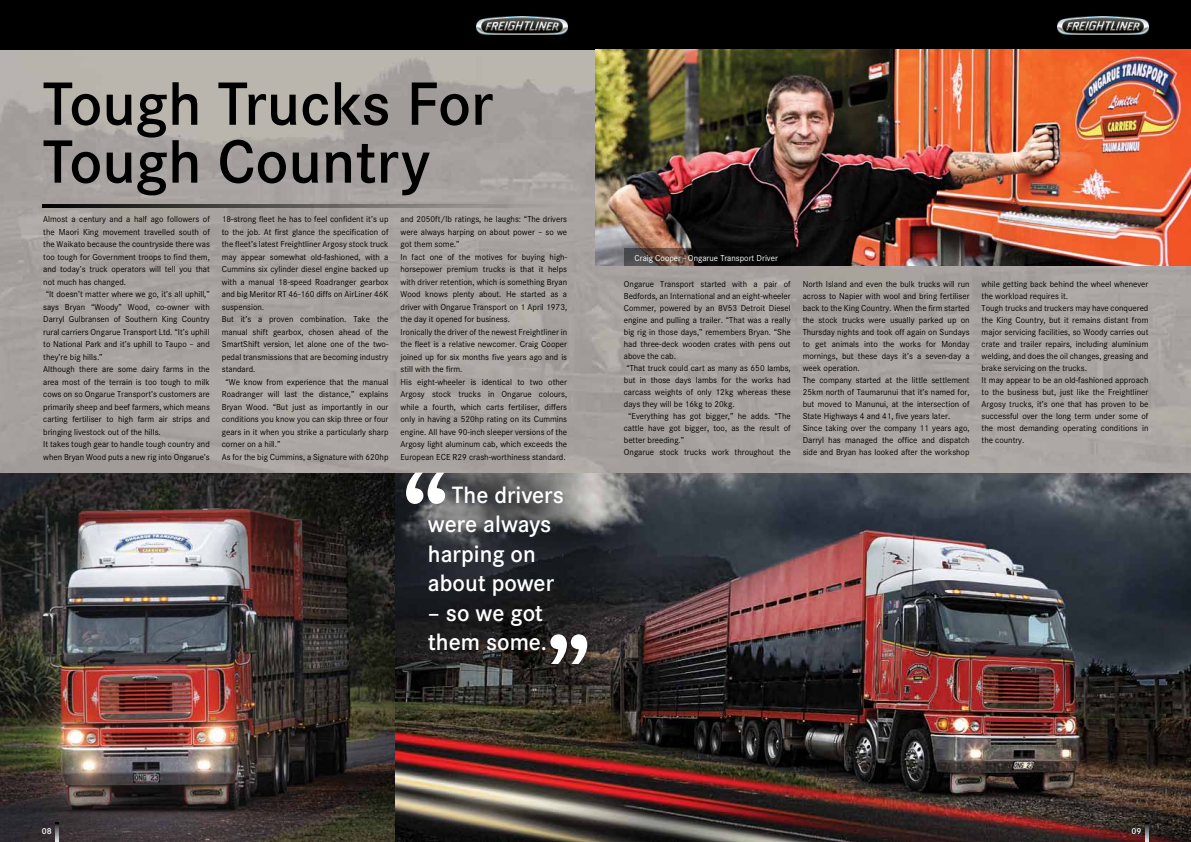
<style>
.page{position:relative;width:1191px;height:842px;background:#fff}
.page>*{position:absolute;margin:0;border:0;box-sizing:border-box;transform-origin:0 0}
.t1{font:600 63.3px/57.9px "Corporate S";color:#000}
.t2{font:600 24.5px/29.4px "Corporate S";color:#fff}
.t3{font:9px/12.5px "Corporate S";color:#000}
.t4{font:9px "Corporate S";color:#fff}
.t5{font:600 9px "Corporate S";color:#fff}
</style>
<div class="page">
<img style="left:0;top:50px;width:1191px;height:423px">
<img style="left:394px;top:473px;width:797px;height:369px">
<svg style="left:1145px;top:822px;width:3px;height:20px"></svg>
<div style="left:0;top:0;width:1191px;height:50px;background:#000"></div>
<img style="left:1058px;top:17px;width:90px;height:18px">
<img style="left:476px;top:17px;width:91px;height:18px">
<img style="left:595px;top:50px;width:596px;height:216px">
<img style="left:0;top:473px;width:394px;height:369px">
<svg style="left:43px;top:204px;width:524px;height:4px;background:#5c5a58"></svg>
<svg style="left:406px;top:473px;width:39px;height:31px"></svg>
<svg style="left:550px;top:634px;width:37px;height:30px"></svg>
<svg style="left:624px;top:248px;width:166px;height:18px;background:#2a2320"></svg>
<svg style="left:56px;top:822px;width:3px;height:20px"></svg>
<h1 class="t1" style="left:43px;top:75px;width:452px">Tough Trucks For<br>Tough Country</h1>
<p class="t3" style="left:43px;top:213px;width:168px">Almost a century and a half ago followers of the Maori King movement travelled south of the Waikato because the countryside there was too tough for Government troops to find them, and today’s truck operators will tell you that not much has changed.<br>“It doesn’t matter where we go, it’s all uphill,” says Bryan “Woody” Wood, co-owner with Darryl Gulbransen of Southern King Country rural carriers Ongarue Transport Ltd. “It’s uphill to National Park and it’s uphill to Taupo – and they’re big hills.”<br>Although there are some dairy farms in the area most of the terrain is too tough to milk cows on so Ongarue Transport’s customers are primarily sheep and beef farmers, which means carting fertiliser to high farm air strips and bringing livestock out of the hills.<br>It takes tough gear to handle tough country and when Bryan Wood puts a new rig into Ongarue’s</p>
<p class="t3" style="left:222px;top:213px;width:168px">18-strong fleet he has to feel confident it’s up</p>
<p class="t3" style="left:222px;top:226px;width:168px">to the job. At first glance the specification of</p>
<p class="t3" style="left:222px;top:238px;width:168px">the fleet’s latest Freightliner Argosy stock truck</p>
<p class="t3" style="left:222px;top:251px;width:168px">may appear somewhat old-fashioned, with a</p>
<p class="t3" style="left:222px;top:263px;width:168px">Cummins six cylinder diesel engine backed up</p>
<p class="t3" style="left:222px;top:276px;width:168px">with a manual 18-speed Roadranger gearbox</p>
<p class="t3" style="left:222px;top:288px;width:168px">and big Meritor RT 46-160 diffs on AirLiner 46K</p>
<p class="t3" style="left:222px;top:301px;width:44px">suspension.</p>
<p class="t3" style="left:222px;top:313px;width:168px">But it’s a proven combination. Take the</p>
<p class="t3" style="left:222px;top:326px;width:168px">manual shift gearbox, chosen ahead of the</p>
<p class="t3" style="left:222px;top:338px;width:168px">SmartShift version, let alone one of the two-</p>
<p class="t3" style="left:222px;top:351px;width:168px">pedal transmissions that are becoming industry</p>
<p class="t3" style="left:222px;top:363px;width:35px">standard.</p>
<p class="t3" style="left:226px;top:376px;width:164px">“We know from experience that the manual</p>
<p class="t3" style="left:222px;top:388px;width:168px">Roadranger will last the distance,” explains</p>
<p class="t3" style="left:222px;top:401px;width:168px">Bryan Wood. “But just as importantly in our</p>
<p class="t3" style="left:222px;top:413px;width:168px">conditions you know you can skip three or four</p>
<p class="t3" style="left:222px;top:426px;width:168px">gears in it when you strike a particularly sharp</p>
<p class="t3" style="left:222px;top:438px;width:60px">corner on a hill.”</p>
<p class="t3" style="left:222px;top:451px;width:168px">As for the big Cummins, a Signature with 620hp</p>
<p class="t3" style="left:400px;top:213px;width:168px">and 2050ft/lb ratings, he laughs: “The drivers were always harping on about power – so we got them some.”<br>In fact one of the motives for buying high&shy;horsepower premium trucks is that it helps with driver retention, which is something Bryan Wood knows plenty about. He started as a driver with Ongarue Transport on 1 April 1973, the day it opened for business.<br>Ironically the driver of the newest Freightliner in the fleet is a relative newcomer. Craig Cooper joined up for six months five years ago and is still with the firm.<br>His eight-wheeler is identical to two other Argosy stock trucks in Ongarue colours, while a fourth, which carts fertiliser, differs only in having a 520hp rating on its Cummins engine. All have 90-inch sleeper versions of the Argosy light aluminum cab, which exceeds the European ECE R29 crash-worthiness standard.</p>
<h2 class="t2" style="left:428px;top:480px;width:137px;text-indent:24px">The drivers were always harping on about power</h2>
<h2 class="t2" style="left:428px;top:598px;width:121px">– so we got them some.</h2>
<p class="t4" style="left:634px;top:253px;width:145px">Craig Cooper - Ongarue Transport Driver</p>
<p class="t3" style="left:624px;top:277px;width:168px">Ongarue Transport started with a pair of</p>
<p class="t3" style="left:624px;top:289px;width:168px">Bedfords, an International and an eight-wheeler</p>
<p class="t3" style="left:624px;top:301px;width:168px">Commer, powered by an 8V53 Detroit Diesel</p>
<p class="t3" style="left:624px;top:313px;width:168px">engine and pulling a trailer. “That was a really</p>
<p class="t3" style="left:624px;top:325px;width:168px">big rig in those days,” remembers Bryan. “She</p>
<p class="t3" style="left:624px;top:337px;width:168px">had three-deck wooden crates with pens out</p>
<p class="t3" style="left:624px;top:349px;width:54px">above the cab.</p>
<p class="t3" style="left:626px;top:361px;width:166px">“That truck could cart as many as 650 lambs,</p>
<p class="t3" style="left:624px;top:373px;width:168px">but in those days lambs for the works had</p>
<p class="t3" style="left:624px;top:385px;width:168px">carcass weights of only 12kg whereas these</p>
<p class="t3" style="left:624px;top:397px;width:112px">days they will be 16kg to 20kg.</p>
<p class="t3" style="left:628px;top:409px;width:164px">“Everything has got bigger,” he adds. “The</p>
<p class="t3" style="left:624px;top:421px;width:168px">cattle have got bigger, too, as the result of</p>
<p class="t3" style="left:624px;top:433px;width:62px">better breeding.”</p>
<p class="t3" style="left:624px;top:445px;width:168px">Ongarue stock trucks work throughout the</p>
<p class="t3" style="left:802px;top:278px;width:168px;line-height:12px">North Island and even the bulk trucks will run across to Napier with wool and bring fertiliser back to the King Country. When the firm started the stock trucks were usually parked up on Thursday nights and took off again on Sundays to get animals into the works for Monday mornings, but these days it’s a seven-day a week operation.<br>The company started at the little settlement 25km north of Taumarunui that it’s named for, but moved to Manunui, at the intersection of State Highways 4 and 41, five years later.<br>Since taking over the company 11 years ago, Darryl has managed the office and dispatch side and Bryan has looked after the workshop</p>
<p class="t3" style="left:981px;top:278px;width:168px;line-height:12px">while getting back behind the wheel whenever the workload requires it.<br>Tough trucks and truckers may have conquered the King Country, but it remains distant from major servicing facilities, so Woody carries out crate and trailer repairs, including aluminium welding, and does the oil changes, greasing and brake servicing on the trucks.<br>It may appear to be an old-fashioned approach to the business but, just like the Freightliner Argosy trucks, it’s one that has proven to be successful over the long term under some of the most demanding operating conditions in the country.</p>
<p class="t5" style="left:42px;top:826px;width:11px">08</p>
<p class="t5" style="left:1131px;top:826px;width:11px">09</p>
</div>
